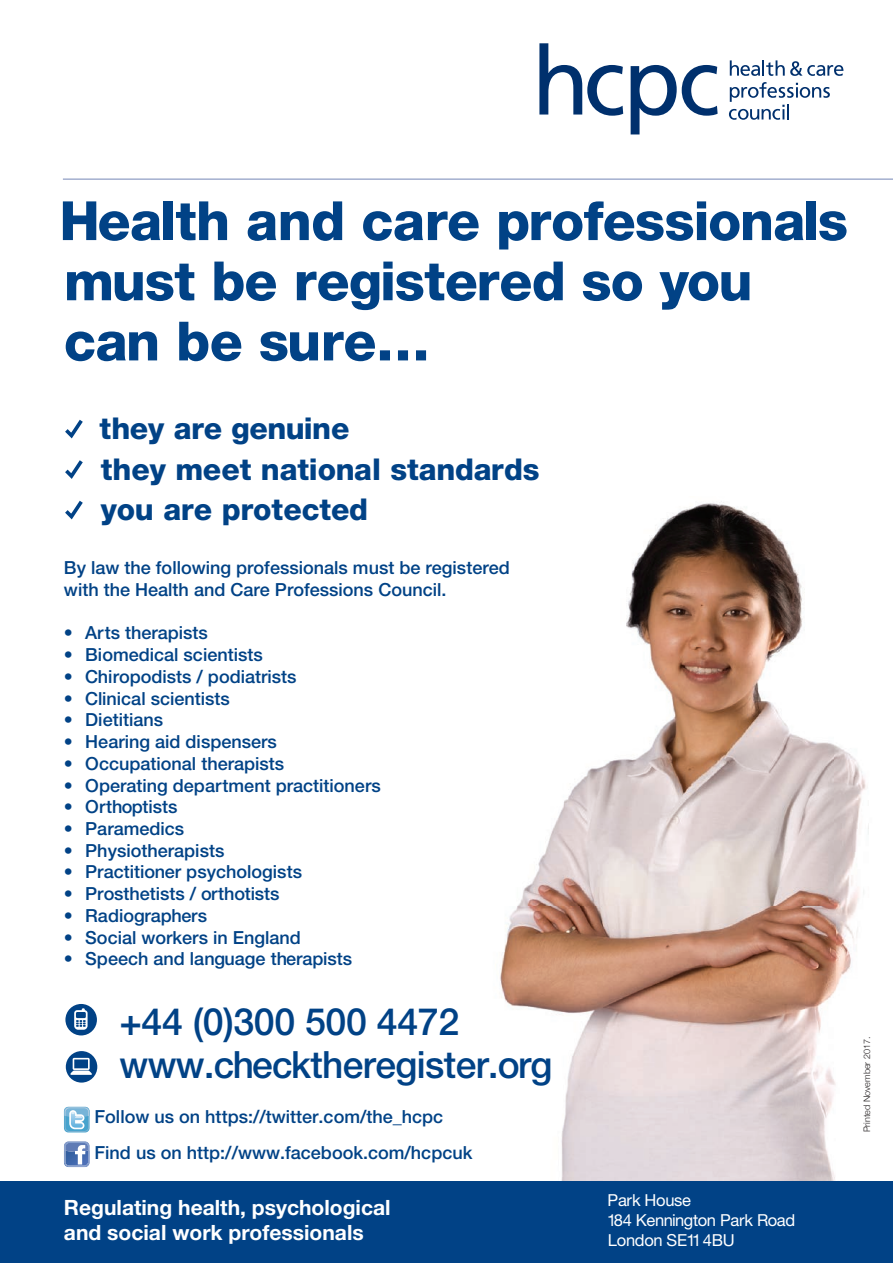
<style>
.page{position:relative;width:893px;height:1263px;background:#fff}
.page>*{position:absolute;margin:0;border:0;box-sizing:border-box;transform-origin:0 0}
.t1{font:800 54.15px/60.2px "Helvetica Neue LT Std";letter-spacing:-.015em;color:#014286}
.t2{font:500 37.65px/43.7px "Helvetica Neue LT Std";letter-spacing:-.015em;color:#014286}
.t3{font:800 30.15px/40.5px "Helvetica Neue LT Std";letter-spacing:-.005em;color:#014286}
.t4{font:700 21px/25.2px "Helvetica Neue LT Std";color:#fff}
.t5{font:500 18px/21.6px "Helvetica Neue LT Std";color:#014286}
.t6{font:16.5px/19.8px "Helvetica Neue LT Std";letter-spacing:-.02em;color:#fff}
.t7{font:300 9px "Helvetica Neue";color:#231f20}
</style>
<div class="page">
<img style="left:500px;top:501px;width:369px;height:680px">
<svg style="left:539px;top:43px;width:84px;height:73px"></svg>
<svg style="left:631px;top:65px;width:87px;height:69px"></svg>
<svg style="left:730px;top:60px;width:113px;height:16px"></svg>
<svg style="left:729px;top:82px;width:101px;height:38px"></svg>
<hr style="left:63px;top:179px;width:830px;height:1px;background:#7486b6">
<svg style="left:65px;top:420px;width:18px;height:19px"></svg>
<svg style="left:65px;top:460px;width:18px;height:19px"></svg>
<svg style="left:65px;top:501px;width:18px;height:19px"></svg>
<div style="left:0;top:1181px;width:893px;height:82px;background:#014286"></div>
<svg style="left:65px;top:1004px;width:32px;height:31px"></svg>
<svg style="left:66px;top:1051px;width:31px;height:31px"></svg>
<svg style="left:64px;top:1107px;width:26px;height:25px"></svg>
<svg style="left:64px;top:1141px;width:26px;height:26px"></svg>
<h1 class="t1" style="left:60px;top:191px;width:790px">Health and care professionals must be registered so you can be sure…</h1>
<h3 class="t3" style="left:100px;top:408px;width:441px">they are genuine<br>they meet national standards you are protected</h3>
<p class="t5" style="left:64px;top:557px;width:447px">By law the following professionals must be registered with the Health and Care Professions Council.</p>
<p class="t5" style="left:64px;top:622px;width:146px">• Arts therapists</p>
<p class="t5" style="left:64px;top:644px;width:200px">• Biomedical scientists</p>
<p class="t5" style="left:64px;top:665px;width:234px">• Chiropodists / podiatrists</p>
<p class="t5" style="left:64px;top:687px;width:168px">• Clinical scientists</p>
<p class="t5" style="left:64px;top:709px;width:101px">• Dietitians</p>
<p class="t5" style="left:64px;top:731px;width:214px">• Hearing aid dispensers</p>
<p class="t5" style="left:64px;top:752px;width:222px">• Occupational therapists</p>
<p class="t5" style="left:64px;top:774px;width:318px">• Operating department practitioners</p>
<p class="t5" style="left:64px;top:796px;width:115px">• Orthoptists</p>
<p class="t5" style="left:64px;top:818px;width:122px">• Paramedics</p>
<p class="t5" style="left:64px;top:839px;width:162px">• Physiotherapists</p>
<p class="t5" style="left:64px;top:861px;width:240px">• Practitioner psychologists</p>
<p class="t5" style="left:64px;top:883px;width:217px">• Prosthetists / orthotists</p>
<p class="t5" style="left:64px;top:904px;width:145px">• Radiographers</p>
<p class="t5" style="left:64px;top:926px;width:239px">• Social workers in England</p>
<p class="t5" style="left:64px;top:948px;width:290px">• Speech and language therapists</p>
<h2 class="t2" style="left:119px;top:999px;width:435px">+44 (0)300 500 4472 www.checktheregister.org</h2>
<p class="t5" style="left:95px;top:1099px;width:379px;line-height:35.4px">Follow us on https://twitter.com/the_hcpc<br>Find us on http://www.facebook.com/hcpcuk</p>
<p class="t4" style="left:64px;top:1194px;width:328px">Regulating health, psychological and social work professionals</p>
<p class="t6" style="left:607px;top:1190px;width:189px">Park House<br>184 Kennington Park Road<br>London SE114BU</p>
<p class="t7" style="left:861px;top:1132px;width:97px;rotate:-90deg">Printed November 2017.</p>
</div>
